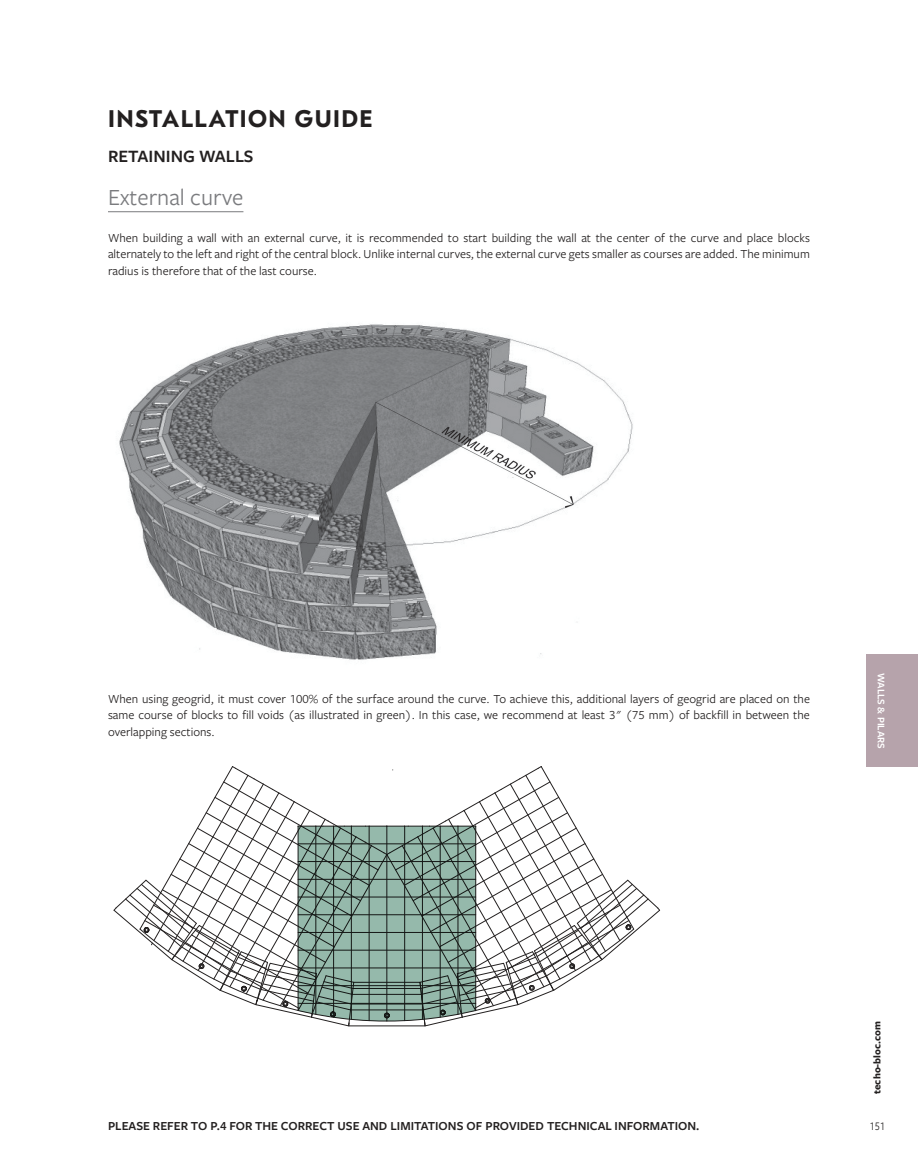
<style>
.page{position:relative;width:918px;height:1175px;background:#fff}
.page>*{position:absolute;margin:0;border:0;box-sizing:border-box;transform-origin:0 0}
.t1{font:700 24px "GT Eesti Text";letter-spacing:.06em;color:#232020}
.NOT_FOR_TOC{font:24px "Freight Sans Pro";color:#7a7b7e}
.Sous-titre_cross-ref{font:600 18px "Freight Sans Pro";color:#232020}
.Texte_régulier{font:12.75px/16.5px "Freight Sans Pro";color:#232020;text-align:justify}
.Titres_Tableaux{font:600 12.75px "Freight Sans Pro";color:#232020}
.t2{font:12px "Freight Sans Cnd Pro";color:#232020}
.t3{font:700 10.5px "Freight Sans Pro";color:#232020}
.t4{font:600 10.5px "Freight Sans Pro";color:#fff}
</style>
<div class="page">
<div style="left:866px;top:654px;width:52px;height:113px;background:#b6a3ab"></div>
<hr style="left:108px;top:211px;width:135px;height:1px;background:#7a7b7e">
<img style="left:119px;top:324px;width:514px;height:336px">
<svg style="left:113px;top:766px;width:548px;height:260px"></svg>
<h1 class="t1" style="left:108px;top:106px;width:266px">INSTALLATION GUIDE</h1>
<p class="Sous-titre_cross-ref" style="left:108px;top:144px;width:147px">RETAINING WALLS</p>
<p class="NOT_FOR_TOC" style="left:108px;top:181px;width:137px">External curve</p>
<p class="Texte_régulier" style="left:108px;top:229px;width:704px">When building a wall with an external curve, it is recommended to start building the wall at the center of the curve and place blocks alternately to the left and right of the central block. Unlike internal curves, the external curve gets smaller as courses are added. The minimum radius is therefore that of the last course.</p>
<p class="Texte_régulier" style="left:108px;top:690px;width:704px">When using geogrid, it must cover 100% of the surface around the curve. To achieve this, additional layers of geogrid are placed on the same course of blocks to fill voids (as illustrated in green). In this case, we recommend at least 3" (75 mm) of backfill in between the overlapping sections.</p>
<p class="t4" style="left:889px;top:673px;width:77px;rotate:90deg">WALLS &amp; PILARS</p>
<p class="Titres_Tableaux" style="left:108px;top:1117px;width:593px">PLEASE REFER TO P.4 FOR THE CORRECT USE AND LIMITATIONS OF PROVIDED TECHNICAL INFORMATION.</p>
<p class="t3" style="left:870px;top:1093px;width:74px;rotate:-90deg">techo-bloc.com</p>
<p class="t2" style="left:870px;top:1118px;width:17px">151</p>
</div>
